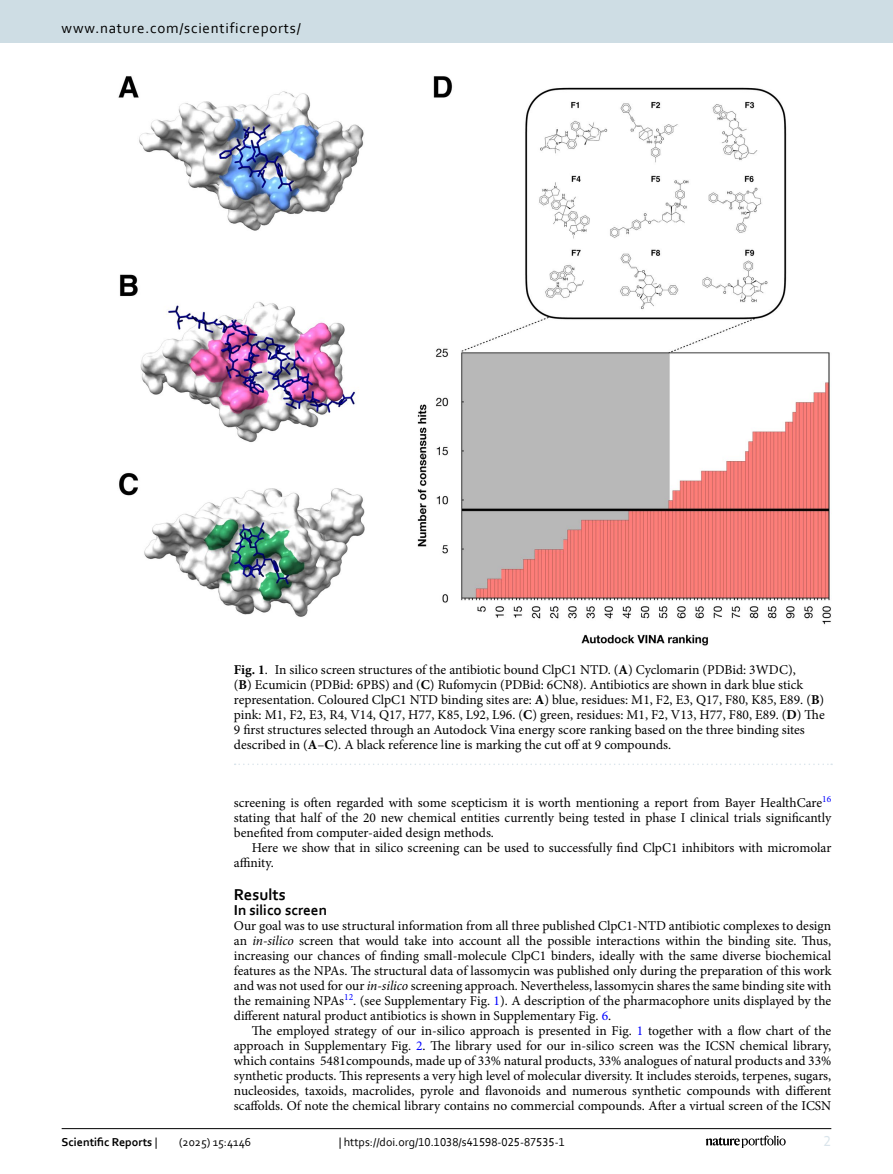
<style>
.page{position:relative;width:893px;height:1174px;background:#fff}
.page>*{position:absolute;margin:0;border:0;box-sizing:border-box;transform-origin:0 0}
.Head_1{font:700 16.5px "Corbel";color:#000}
.t1{font:15px "Corbel";letter-spacing:.05em;color:#000}
.Head_2_After_1{font:700 15px "Corbel";color:#000}
.t2{font:15px "Corbel";color:#d9e4eb}
.Body_Text_Indent{font:13.5px/15px "Minion Pro";color:#000;text-align:justify}
.Body_Text{font:13.5px/15px "Minion Pro";color:#000;text-align:justify}
.Figure_Caption{font:13.5px/15px "Minion Pro";color:#000}
.t3{font:12px "Corbel";color:#000}
.t4{font:700 12px "Corbel";color:#000}
.s1{font-weight:700}
.s2{font-style:italic}
.s3{color:#00f}
.s4{font-weight:400}
</style>
<div class="page">
<img style="left:118px;top:76px;width:713px;height:570px">
<svg style="left:235px;top:763px;width:597px;height:2px"></svg>
<hr style="left:62px;top:1128px;width:769px;height:1px;background:#000">
<svg style="left:706px;top:1135px;width:80px;height:12px"></svg>
<div style="left:0;top:0;width:893px;height:43px;background:#cedde4"></div>
<p class="t1" style="left:62px;top:18px;width:241px">www.nature.com/scientificreports/</p>
<p class="Figure_Caption" style="left:234px;top:662px;width:592px"><span class="s1">Fig. 1</span>. In silico screen structures of the antibiotic bound ClpC1 NTD. (<span class="s1">A</span>) Cyclomarin (PDBid: 3WDC),<br>(<span class="s1">B</span>) Ecumicin (PDBid: 6PBS) and (<span class="s1">C</span>) Rufomycin (PDBid: 6CN8). Antibiotics are shown in dark blue stick representation. Coloured ClpC1 NTD binding sites are: <span class="s1">A</span>) blue, residues: M1, F2, E3, Q17, F80, K85, E89. (<span class="s1">B</span>) pink: M1, F2, E3, R4, V14, Q17, H77, K85, L92, L96. (<span class="s1">C</span>) green, residues: M1, F2, V13, H77, F80, E89. (<span class="s1">D</span>) The 9 first structures selected through an Autodock Vina energy score ranking based on the three binding sites described in (<span class="s1">A</span>–<span class="s1">C</span>). A black reference line is marking the cut off at 9 compounds.</p>
<p class="Body_Text_Indent" style="left:234px;top:795px;width:599px">screening is often regarded with some scepticism it is worth mentioning a report from Bayer HealthCare<sup>16 </sup>stating that half of the 20 new chemical entities currently being tested in phase I clinical trials significantly benefited from computer-aided design methods.</p>
<p class="Body_Text_Indent" style="left:234px;top:840px;width:599px;text-indent:18px">Here we show that in silico screening can be used to successfully find ClpC1 inhibitors with micromolar affinity.</p>
<p class="Head_1" style="left:234px;top:884px;width:53px">Results</p>
<p class="Head_2_After_1" style="left:234px;top:900px;width:95px">In silico screen</p>
<p class="Body_Text" style="left:234px;top:918px;width:599px">Our goal was to use structural information from all three published ClpC1-NTD antibiotic complexes to design an <span class="s2">in-silico</span> screen that would take into account all the possible interactions within the binding site. Thus, increasing our chances of finding small-molecule ClpC1 binders, ideally with the same diverse biochemical features as the NPAs. The structural data of lassomycin was published only during the preparation of this work and was not used for our <span class="s2">in-silico</span> screening approach. Nevertheless, lassomycin shares the same binding site with the remaining NPAs<sup>12</sup>. (see Supplementary Fig. <span class="s3">1</span>). A description of the pharmacophore units displayed by the different natural product antibiotics is shown in Supplementary Fig. <span class="s3">6</span>.</p>
<p class="Body_Text_Indent" style="left:234px;top:1023px;width:599px;text-indent:18px">The employed strategy of our in-silico approach is presented in Fig. <span class="s3">1</span> together with a flow chart of the approach in Supplementary Fig. <span class="s3">2</span>. The library used for our in-silico screen was the ICSN chemical library, which contains 5481compounds, made up of 33% natural products, 33% analogues of natural products and 33% synthetic products. This represents a very high level of molecular diversity. It includes steroids, terpenes, sugars, nucleosides, taxoids, macrolides, pyrole and flavonoids and numerous synthetic compounds with different scaffolds. Of note the chemical library contains no commercial compounds. After a virtual screen of the ICSN</p>
<p class="t4" style="left:62px;top:1134px;width:97px">Scientific Reports <span class="s4">|</span></p>
<p class="t3" style="left:179px;top:1134px;width:74px">(2025) 15:4146</p>
<p class="t3" style="left:339px;top:1134px;width:228px">| https://doi.org/10.1038/s41598-025-87535-1</p>
<p class="t2" style="left:824px;top:1132px;width:9px">2</p>
</div>
